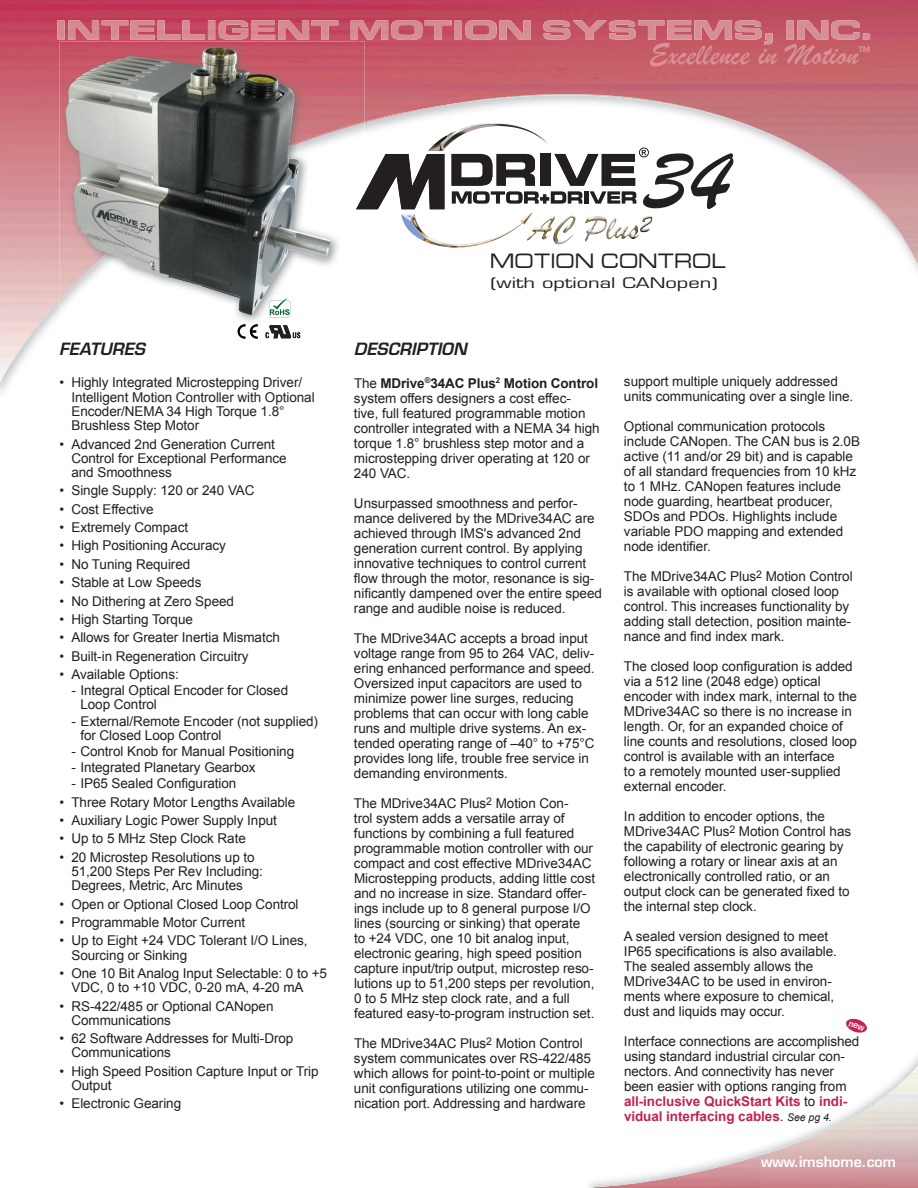
<style>
.page{position:relative;width:918px;height:1188px;background:#fff}
.page>*{position:absolute;margin:0;border:0;box-sizing:border-box;transform-origin:0 0}
.t1{font:31.5px "Brush Script";color:#da9196}
.t2{font:18.15px "Micro Technic Ext";letter-spacing:.05em;color:#231f20;scale:.95 1}
.t3{font:italic 600 16.5px "Eurostile";color:#231f20}
.t4{font:14.25px "Eurostile";color:#231f20;scale:1.41 1}
.t5{font:600 14.25px "Eurostile";color:#fff}
.t6{font:13.5px/15px "Arial";letter-spacing:-.005em;color:#231f20}
.t7{font:600 7.5px "Eurostile";color:#db9f9c}
.s1{font-weight:700}
.s2{font-weight:700;color:#bf2454}
.s3{font-style:italic;font-size:10.5px}
</style>
<div class="page">
<svg style="left:0;top:102px;width:869px;height:288px"></svg>
<img style="left:51px;top:315px;width:9px;height:52px">
<img style="left:706px;top:120px;width:9px;height:10px">
<img style="left:652px;top:108px;width:12px;height:4px">
<img style="left:0;top:0;width:51px;height:381px">
<img style="left:50px;top:0;width:51px;height:315px">
<img style="left:869px;top:0;width:49px;height:272px">
<img style="left:818px;top:0;width:52px;height:199px">
<img style="left:767px;top:0;width:52px;height:163px">
<img style="left:715px;top:0;width:53px;height:138px">
<img style="left:358px;top:0;width:51px;height:126px">
<img style="left:664px;top:0;width:53px;height:120px">
<img style="left:408px;top:0;width:53px;height:114px">
<img style="left:613px;top:0;width:53px;height:108px">
<img style="left:460px;top:0;width:52px;height:108px">
<img style="left:511px;top:0;width:104px;height:102px">
<img style="left:101px;top:0;width:257px;height:42px">
<img style="left:594px;top:1063px;width:324px;height:125px">
<img style="left:609px;top:20px;width:261px;height:24px">
<img style="left:59px;top:202px;width:306px;height:145px">
<svg style="left:365px;top:154px;width:80px;height:55px"></svg>
<img style="left:356px;top:202px;width:9px;height:7px">
<img style="left:267px;top:301px;width:33px;height:24px">
<img style="left:212px;top:138px;width:153px;height:64px">
<img style="left:59px;top:216px;width:118px;height:85px">
<img style="left:59px;top:42px;width:52px;height:257px">
<img style="left:110px;top:42px;width:52px;height:209px">
<img style="left:161px;top:42px;width:51px;height:174px">
<img style="left:212px;top:42px;width:51px;height:144px">
<img style="left:262px;top:42px;width:52px;height:120px">
<img style="left:314px;top:42px;width:51px;height:96px">
<img style="left:60px;top:342px;width:86px;height:5px">
<svg style="left:355px;top:342px;width:10px;height:5px"></svg>
<svg style="left:269px;top:297px;width:21px;height:4px"></svg>
<img style="left:269px;top:301px;width:21px;height:17px">
<img style="left:272px;top:297px;width:17px;height:13px">
<img style="left:273px;top:298px;width:15px;height:12px">
<img style="left:238px;top:324px;width:8px;height:15px">
<img style="left:250px;top:324px;width:8px;height:15px">
<svg style="left:266px;top:325px;width:34px;height:13px"></svg>
<img style="left:235px;top:52px;width:50px;height:34px">
<svg style="left:846px;top:1018px;width:21px;height:15px"></svg>
<h1 class="t1" style="left:649px;top:36px;width:211px">Excellence in Motion</h1>
<p class="t7" style="left:859px;top:46px;width:13px">TM</p>
<p class="t3" style="left:59px;top:342px;width:87px">FEATURES</p>
<p class="t6" style="left:71px;top:376px;width:245px;line-height:14.2px;text-indent:-12px">• Highly Integrated Microstepping Driver/ Intelligent Motion Controller with Optional Encoder/NEMA 34 High Torque 1.8° Brushless Step Motor</p>
<p class="t6" style="left:71px;top:437px;width:217px;line-height:14.2px;text-indent:-12px">• Advanced 2nd Generation Current<br>Control for Exceptional Performance and Smoothness</p>
<p class="t6" style="left:59px;top:483px;width:197px">• Single Supply: 120 or 240 VAC</p>
<p class="t6" style="left:59px;top:502px;width:96px">• Cost Effective</p>
<p class="t6" style="left:59px;top:520px;width:130px">• Extremely Compact</p>
<p class="t6" style="left:59px;top:538px;width:168px">• High Positioning Accuracy</p>
<p class="t6" style="left:59px;top:557px;width:132px">• No Tuning Required</p>
<p class="t6" style="left:59px;top:575px;width:144px">• Stable at Low Speeds</p>
<p class="t6" style="left:59px;top:593px;width:176px">• No Dithering at Zero Speed</p>
<p class="t6" style="left:59px;top:612px;width:135px">• High Starting Torque</p>
<p class="t6" style="left:59px;top:630px;width:222px">• Allows for Greater Inertia Mismatch</p>
<p class="t6" style="left:59px;top:648px;width:191px">• Built-in Regeneration Circuitry</p>
<p class="t6" style="left:59px;top:667px;width:121px">• Available Options:</p>
<p class="t6" style="left:80px;top:683px;width:209px;line-height:14.2px;text-indent:-9px">- Integral Optical Encoder for Closed<br>Loop Control</p>
<p class="t6" style="left:80px;top:714px;width:239px;line-height:14.2px;text-indent:-9px">- External/Remote Encoder (not supplied) for Closed Loop Control</p>
<p class="t6" style="left:71px;top:744px;width:224px">- Control Knob for Manual Positioning</p>
<p class="t6" style="left:71px;top:760px;width:186px">- Integrated Planetary Gearbox</p>
<p class="t6" style="left:71px;top:776px;width:167px">- IP65 Sealed Configuration</p>
<p class="t6" style="left:59px;top:795px;width:237px">• Three Rotary Motor Lengths Available</p>
<p class="t6" style="left:59px;top:813px;width:219px">• Auxiliary Logic Power Supply Input</p>
<p class="t6" style="left:59px;top:831px;width:188px">• Up to 5 MHz Step Clock Rate</p>
<p class="t6" style="left:71px;top:850px;width:193px;line-height:14.2px;text-indent:-12px">• 20 Microstep Resolutions up to<br>51,200 Steps Per Rev Including:<br>Degrees, Metric, Arc Minutes</p>
<p class="t6" style="left:59px;top:897px;width:241px">• Open or Optional Closed Loop Control</p>
<p class="t6" style="left:59px;top:915px;width:187px">• Programmable Motor Current</p>
<p class="t6" style="left:71px;top:934px;width:238px;line-height:14.2px;text-indent:-12px">• Up to Eight +24 VDC Tolerant I/O Lines,<br>Sourcing or Sinking</p>
<p class="t6" style="left:71px;top:966px;width:257px;line-height:14.2px;text-indent:-12px">• One 10 Bit Analog Input Selectable: 0 to +5<br>VDC, 0 to +10 VDC, 0-20 mA, 4-20 mA</p>
<p class="t6" style="left:71px;top:999px;width:204px;line-height:14.2px;text-indent:-12px">• RS-422/485 or Optional CANopen<br>Communications</p>
<p class="t6" style="left:71px;top:1031px;width:224px;line-height:14.2px;text-indent:-12px">• 62 Software Addresses for Multi-Drop<br>Communications</p>
<p class="t6" style="left:71px;top:1064px;width:249px;line-height:14.2px;text-indent:-12px">• High Speed Position Capture Input or Trip<br>Output</p>
<p class="t6" style="left:59px;top:1096px;width:123px">• Electronic Gearing</p>
<h2 class="t2" style="left:491px;top:249px;width:249px">MOTION CONTROL</h2>
<p class="t4" style="left:490px;top:278px;width:163px">(with optional CANopen)</p>
<p class="t3" style="left:354px;top:342px;width:114px">DESCRIPTION</p>
<p class="t6" style="left:354px;top:376px;width:247px">The <span class="s1">MDrive</span><sup>®</sup><span class="s1">34AC Plus</span><sup>2</sup> <span class="s1">Motion Control </span>system of fers de sign ers a cost effec-<br>tive, full featured programmable motion con trol ler in te grat ed with a NEMA 34 high torque 1.8° brushless step motor and a microstepping driver operating at 120 or 240 VAC.</p>
<p class="t6" style="left:354px;top:496px;width:250px">Unsurpassed smoothness and perfor&shy;mance delivered by the MDrive34AC are achieved through IMS's advanced 2nd generation current control. By applying innovative techniques to control current flow through the motor, resonance is sig&shy;nificantly dampened over the entire speed range and audible noise is reduced.</p>
<p class="t6" style="left:354px;top:631px;width:242px">The MDrive34AC accepts a broad input voltage range from 95 to 264 VAC, deliv&shy;ering enhanced performance and speed.<br>Oversized input capacitors are used to minimize power line surges, reducing problems that can occur with long cable runs and multiple drive systems. An ex&shy;tended operating range of –40° to +75°C provides long life, trouble free service in demanding environments.</p>
<p class="t6" style="left:354px;top:796px;width:243px">The MDrive34AC Plus<sup>2</sup> Motion Con-<br>trol system adds a versatile array of<br>func tions by com bin ing a full featured pro gram ma ble mo tion controller with our com pact and cost ef fec tive MDrive34AC Microstepping products, adding little cost and no increase in size. Stan dard of fer - ings include up to 8 general pur pose I/O lines (sourcing or sinking) that operate<br>to +24 VDC, one 10 bit analog in put, electronic gearing, high speed position capture input/trip output, microstep res o - lu tions up to 51,200 steps per rev o lu tion, 0 to 5 MHz step clock rate, and a full<br>fea tured easy-to-program in struc tion set.</p>
<p class="t6" style="left:354px;top:1036px;width:242px">The MDrive34AC Plus<sup>2</sup> Motion Control system com mu ni cates over RS-422/485 which al lows for point-to-point or multiple unit con fig u ra tions utilizing one com mu - ni ca tion port. Addressing and hard ware</p>
<p class="t6" style="left:624px;top:374px;width:231px">support multiple uniquely addressed units com mu ni cat ing over a single line.</p>
<p class="t6" style="left:624px;top:419px;width:238px">Optional communication protocols include CANopen. The CAN bus is 2.0B active (11 and/or 29 bit) and is capable of all standard frequencies from 10 kHz to 1 MHz. CANopen features include node guarding, heartbeat producer, SDOs and PDOs. Highlights include variable PDO mapping and extended node identifier.</p>
<p class="t6" style="left:624px;top:569px;width:230px">The MDrive34AC Plus<sup>2</sup> Motion Control is available with optional closed loop control. This increases functionality by adding stall detection, position mainte&shy;nance and find index mark.</p>
<p class="t6" style="left:624px;top:659px;width:235px">The closed loop configuration is added via a 512 line (2048 edge) optical encoder with index mark, internal to the MDrive34AC so there is no increase in length. Or, for an expanded choice of line counts and resolutions, closed loop control is available with an interface<br>to a remotely mounted user-supplied external encoder.</p>
<p class="t6" style="left:624px;top:809px;width:229px">In addition to encoder options, the MDrive34AC Plus<sup>2</sup> Motion Control has the capability of electronic gearing by following a rotary or linear axis at an electronically controlled ratio, or an output clock can be generated fixed to the internal step clock.</p>
<p class="t6" style="left:624px;top:929px;width:214px">A sealed version designed to meet IP65 specifications is also available.<br>The sealed assembly allows the MDrive34AC to be used in environ&shy;ments where exposure to chemical, dust and liquids may occur.</p>
<p class="t6" style="left:624px;top:1034px;width:237px">In ter face con nec tions are ac com plished using standard industrial circular con&shy;nectors. And connectivity has never been easier with options ranging from <span class="s2">all-inclusive QuickStart Kits</span> to <span class="s2">indi&shy;vidual interfacing cables</span>. <span class="s3">See pg 4.</span></p>
<p class="t5" style="left:761px;top:1157px;width:137px">www.imshome.com</p>
</div>
